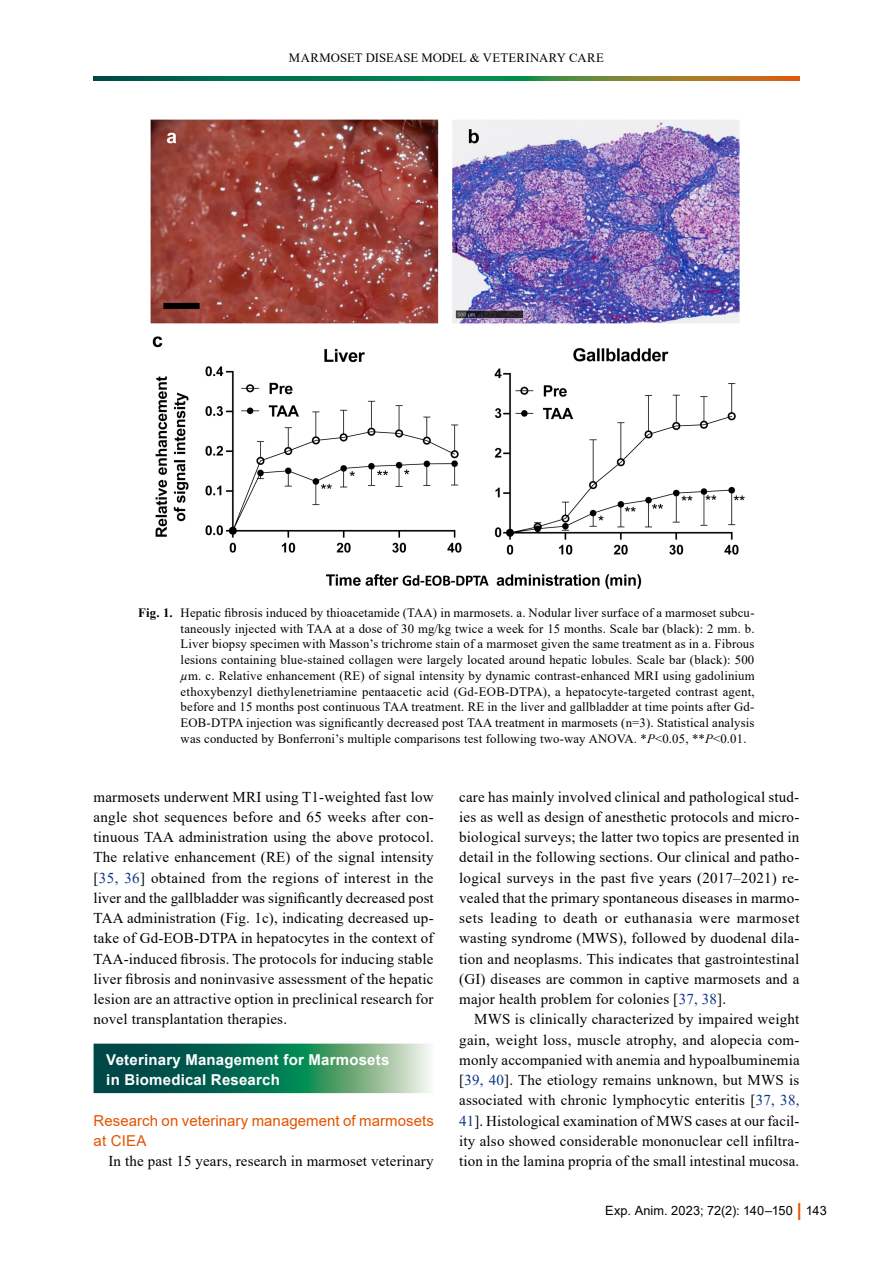
<style>
.page{position:relative;width:893px;height:1263px;background:#fff}
.page>*{position:absolute;margin:0;border:0;box-sizing:border-box;transform-origin:0 0}
.t1{font:15px/20.2px "Times New Roman";letter-spacing:.01em;color:#000;text-align:justify}
.t2{font:700 15px/20.2px "Arial";letter-spacing:.015em;color:#fff}
.t3{font:15px/20.2px "Arial";letter-spacing:.005em;color:#e15400}
.t4{font:12.75px/15.8px "Times New Roman";letter-spacing:.01em;color:#000;text-align:justify}
.t5{font:12.75px "Arial";letter-spacing:.01em;color:#000}
.s1{font-weight:700}
.s2{font-style:italic}
.s3{color:#0c3388}
.s4{font-weight:700;font-size:18px;color:#e15400}
</style>
<div class="page">
<svg style="left:94px;top:1043px;width:336px;height:50px;background:#338168"></svg>
<svg style="left:94px;top:77px;width:705px;height:4px;background:#377842"></svg>
<img style="left:150px;top:119px;width:595px;height:470px">
<p class="t4" style="left:289px;top:49px;width:317px">MARMOSET DISEASE MODEL &amp; VETERINARY CARE</p>
<p class="t4" style="left:181px;top:604px;width:576px;text-indent:-42px"><span class="s1">Fig. 1.</span> Hepatic fibrosis induced by thioacetamide (TAA) in marmosets. a. Nodular liver surface of a marmoset subcu&shy;taneously injected with TAA at a dose of 30 mg/kg twice a week for 15 months. Scale bar (black): 2 mm. b.<br>Liver biopsy specimen with Masson’s trichrome stain of a marmoset given the same treatment as in a. Fibrous lesions containing blue-stained collagen were largely located around hepatic lobules. Scale bar (black): 500 <span class="s2">µ</span>m. c. Relative enhancement (RE) of signal intensity by dynamic contrast-enhanced MRI using gadolinium ethoxybenzyl diethylenetriamine pentaacetic acid (Gd-EOB-DTPA), a hepatocyte-targeted contrast agent, before and 15 months post continuous TAA treatment. RE in the liver and gallbladder at time points after Gd-EOB-DTPA injection was significantly decreased post TAA treatment in marmosets (n=3). Statistical analysis was conducted by Bonferroni’s multiple comparisons test following two-way ANO</p>
<p class="t4" style="left:617px;top:730px;width:131px">VA. *<span class="s2">P</span>&lt;0.05, **<span class="s2">P</span>&lt;0.01.</p>
<p class="t1" style="left:94px;top:786px;width:342px">marmosets underwent MRI using T1-weighted fast low angle shot sequences before and 65 weeks after con&shy;tinuous TAA administration using the above protocol.<br>The relative enhancement (RE) of the signal intensity [<span class="s3">35, 36</span>] obtained from the regions of interest in the liver and the gallbladder was significantly decreased post TAA administration (Fig. 1c), indicating decreased up&shy;take of Gd-EOB-DTPA in hepatocytes in the context of TAA-induced fibrosis. The protocols for inducing stable liver fibrosis and noninvasive assessment of the hepatic lesion are an attractive option in preclinical research for novel transplantation therapies.</p>
<p class="t2" style="left:106px;top:1049px;width:285px">Veterinary Management for Marmosets in Biomedical Research</p>
<p class="t3" style="left:94px;top:1110px;width:342px">Research on veterinary management of marmosets at CIEA</p>
<p class="t1" style="left:108px;top:1150px;width:327px">In the past 15 years, research in marmoset veterinary</p>
<p class="t1" style="left:459px;top:786px;width:342px">care has mainly involved clinical and pathological stud&shy;ies as well as design of anesthetic protocols and micro&shy;biological surveys; the latter two topics are presented in detail in the following sections. Our clinical and patho&shy;logical surveys in the past five years (2017–2021) re&shy;vealed that the primary spontaneous diseases in marmo&shy;sets leading to death or euthanasia were marmoset wasting syndrome (MWS), followed by duodenal dila&shy;tion and neoplasms. This indicates that gastrointestinal (GI) diseases are common in captive marmosets and a major health problem for colonies [<span class="s3">37, 38</span>].</p>
<p class="t1" style="left:459px;top:1009px;width:342px;text-indent:15px">MWS is clinically characterized by impaired weight gain, weight loss, muscle atrophy, and alopecia com&shy;monly accompanied with anemia and hypoalbuminemia [<span class="s3">39, 40</span>]. The etiology remains unknown, but MWS is associated with chronic lymphocytic enteritis [<span class="s3">37, 38, 41</span>]. Histological examination of MWS cases at our facil&shy;ity also showed considerable mononuclear cell infiltra&shy;tion in the lamina propria of the small intestinal mucosa.</p>
<p class="t5" style="left:605px;top:1202px;width:223px">Exp. Anim. 2023; 72(2): 140–150 <span class="s4">|</span> 143</p>
</div>
